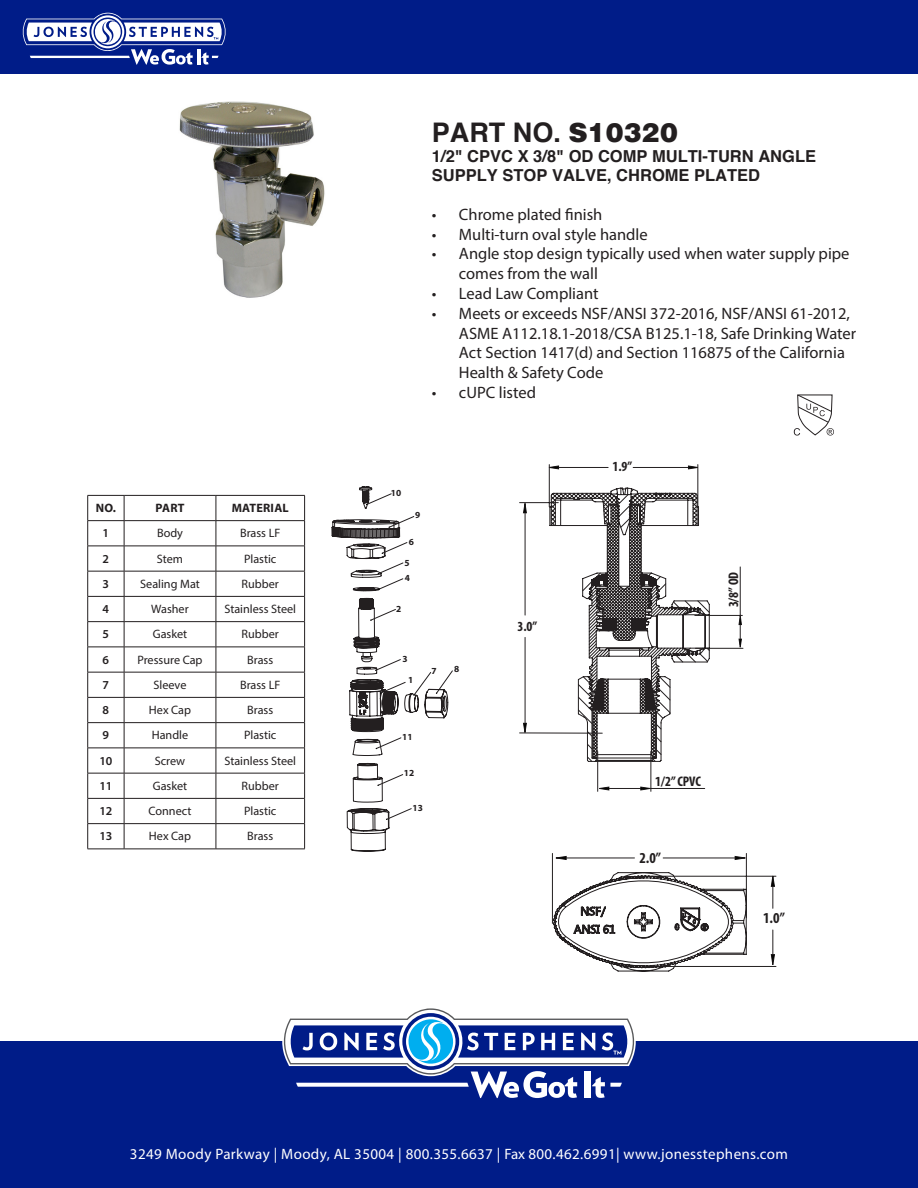
<style>
.page{position:relative;width:918px;height:1188px;background:#fff}
.page>*{position:absolute;margin:0;border:0;box-sizing:border-box;transform-origin:0 0}
.t1{font:700 27px "Helvetica";color:#231f20}
.t2{font:16.5px/19.8px "Myriad Pro";color:#231f20}
.t3{font:700 16.5px "Helvetica";color:#231f20}
.t4{font:700 condensed 15.3px "Myriad Pro";color:#231f20}
.t5{font:15px "Myriad Pro";letter-spacing:.025em;color:#fff}
.t6{font:700 condensed 13.95px "Myriad Pro";color:#231f20}
.t7{font:12.15px "Myriad Pro";color:#231f20}
.t8{font:600 12.15px "Myriad Pro";color:#231f20}
.t9{font:700 12.15px "Myriad Pro";letter-spacing:.02em;color:#231f20}
.t10{font:700 9.3px "Myriad Pro";color:#231f20}
.s1{font-weight:900}
</style>
<div class="page">
<div style="left:0;top:1041px;width:918px;height:147px;background:#001c88"></div>
<svg style="left:282px;top:1008px;width:354px;height:90px"></svg>
<div style="left:0;top:0;width:918px;height:73px;background:#001c88"></div>
<svg style="left:22px;top:13px;width:204px;height:52px"></svg>
<img style="left:179px;top:101px;width:146px;height:197px">
<svg style="left:332px;top:486px;width:121px;height:366px"></svg>
<hr style="left:698px;top:465px;width:1px;height:42px;background:#231f20">
<hr style="left:549px;top:465px;width:1px;height:42px;background:#231f20">
<hr style="left:695px;top:648px;width:48px;height:1px;background:#231f20">
<hr style="left:695px;top:615px;width:47px;height:1px;background:#231f20">
<hr style="left:740px;top:567px;width:1px;height:49px;background:#231f20">
<hr style="left:520px;top:502px;width:38px;height:1px;background:#231f20">
<hr style="left:520px;top:733px;width:82px;height:1px;background:#231f20">
<svg style="left:549px;top:465px;width:149px;height:4px"></svg>
<svg style="left:739px;top:615px;width:3px;height:33px"></svg>
<svg style="left:523px;top:503px;width:4px;height:230px"></svg>
<hr style="left:597px;top:751px;width:1px;height:40px;background:#231f20">
<hr style="left:651px;top:751px;width:1px;height:40px;background:#231f20">
<hr style="left:645px;top:788px;width:60px;height:1px;background:#231f20">
<svg style="left:599px;top:786px;width:52px;height:5px"></svg>
<svg style="left:549px;top:487px;width:161px;height:275px"></svg>
<hr style="left:640px;top:876px;width:136px;height:1px;background:#231f20">
<hr style="left:645px;top:966px;width:131px;height:1px;background:#231f20">
<hr style="left:746px;top:853px;width:1px;height:65px;background:#231f20">
<hr style="left:552px;top:853px;width:1px;height:70px;background:#231f20">
<svg style="left:553px;top:856px;width:222px;height:116px"></svg>
<hr style="left:87px;top:495px;width:37px;height:1px;background:#231f20">
<hr style="left:124px;top:495px;width:92px;height:1px;background:#231f20">
<svg style="left:124px;top:496px;width:1px;height:353px"></svg>
<hr style="left:216px;top:495px;width:89px;height:1px;background:#231f20">
<svg style="left:216px;top:496px;width:1px;height:353px"></svg>
<svg style="left:304px;top:496px;width:1px;height:353px"></svg>
<hr style="left:124px;top:520px;width:92px;height:1px;background:#231f20">
<hr style="left:216px;top:520px;width:89px;height:1px;background:#231f20">
<hr style="left:124px;top:546px;width:92px;height:1px;background:#231f20">
<hr style="left:216px;top:546px;width:89px;height:1px;background:#231f20">
<hr style="left:124px;top:571px;width:92px;height:1px;background:#231f20">
<hr style="left:216px;top:571px;width:89px;height:1px;background:#231f20">
<hr style="left:124px;top:596px;width:92px;height:1px;background:#231f20">
<hr style="left:216px;top:596px;width:89px;height:1px;background:#231f20">
<hr style="left:124px;top:621px;width:92px;height:1px;background:#231f20">
<hr style="left:216px;top:621px;width:89px;height:1px;background:#231f20">
<hr style="left:124px;top:647px;width:92px;height:1px;background:#231f20">
<hr style="left:216px;top:647px;width:89px;height:1px;background:#231f20">
<hr style="left:124px;top:672px;width:92px;height:1px;background:#231f20">
<hr style="left:216px;top:672px;width:89px;height:1px;background:#231f20">
<hr style="left:124px;top:697px;width:92px;height:1px;background:#231f20">
<hr style="left:216px;top:697px;width:89px;height:1px;background:#231f20">
<hr style="left:124px;top:722px;width:92px;height:1px;background:#231f20">
<hr style="left:216px;top:722px;width:89px;height:1px;background:#231f20">
<hr style="left:124px;top:748px;width:92px;height:1px;background:#231f20">
<hr style="left:216px;top:748px;width:89px;height:1px;background:#231f20">
<hr style="left:124px;top:773px;width:92px;height:1px;background:#231f20">
<hr style="left:216px;top:773px;width:89px;height:1px;background:#231f20">
<hr style="left:124px;top:798px;width:92px;height:1px;background:#231f20">
<hr style="left:216px;top:798px;width:89px;height:1px;background:#231f20">
<hr style="left:124px;top:823px;width:92px;height:1px;background:#231f20">
<hr style="left:216px;top:823px;width:89px;height:1px;background:#231f20">
<hr style="left:124px;top:849px;width:92px;height:1px;background:#231f20">
<hr style="left:216px;top:849px;width:89px;height:1px;background:#231f20">
<hr style="left:87px;top:520px;width:37px;height:1px;background:#231f20">
<hr style="left:87px;top:546px;width:37px;height:1px;background:#231f20">
<hr style="left:87px;top:571px;width:37px;height:1px;background:#231f20">
<hr style="left:87px;top:596px;width:37px;height:1px;background:#231f20">
<hr style="left:87px;top:621px;width:37px;height:1px;background:#231f20">
<hr style="left:87px;top:647px;width:37px;height:1px;background:#231f20">
<hr style="left:87px;top:672px;width:37px;height:1px;background:#231f20">
<hr style="left:87px;top:697px;width:37px;height:1px;background:#231f20">
<hr style="left:87px;top:722px;width:37px;height:1px;background:#231f20">
<hr style="left:87px;top:748px;width:37px;height:1px;background:#231f20">
<hr style="left:87px;top:773px;width:37px;height:1px;background:#231f20">
<hr style="left:87px;top:798px;width:37px;height:1px;background:#231f20">
<hr style="left:87px;top:823px;width:37px;height:1px;background:#231f20">
<svg style="left:87px;top:496px;width:1px;height:353px"></svg>
<hr style="left:87px;top:849px;width:37px;height:1px;background:#231f20">
<svg style="left:794px;top:394px;width:40px;height:42px"></svg>
<p class="t1" style="left:432px;top:116px;width:248px">PART NO. <span class="s1">S10320</span></p>
<p class="t3" style="left:432px;top:145px;width:386px">1/2" CPVC X 3/8" OD COMP MULTI-TURN ANGLE</p>
<p class="t3" style="left:432px;top:165px;width:330px">SUPPLY STOP VALVE, CHROME PLATED</p>
<p class="t2" style="left:432px;top:204px;width:172px">• Chrome plated finish</p>
<p class="t2" style="left:432px;top:224px;width:217px">• Multi-turn oval style handle</p>
<p class="t2" style="left:459px;top:244px;width:392px;text-indent:-27px">• Angle stop design typically used when water supply pipe comes from the wall</p>
<p class="t2" style="left:432px;top:283px;width:168px">• Lead Law Compliant</p>
<p class="t2" style="left:459px;top:303px;width:399px;text-indent:-27px">• Meets or exceeds NSF/ANSI 372-2016, NSF/ANSI 61-2012, ASME A112.18.1-2018/CSA B125.1-18, Safe Drinking Water Act Section 1417(d) and Section 116875 of the California Health &amp; Safety Code</p>
<p class="t2" style="left:432px;top:382px;width:106px">• cUPC listed</p>
<p class="t9" style="left:96px;top:500px;width:22px">NO.</p>
<p class="t9" style="left:156px;top:500px;width:31px">PART</p>
<p class="t9" style="left:232px;top:500px;width:59px">MATERIAL</p>
<p class="t8" style="left:103px;top:525px;width:8px">1</p>
<p class="t7" style="left:157px;top:526px;width:27px">Body</p>
<p class="t7" style="left:240px;top:526px;width:42px">Brass LF</p>
<p class="t8" style="left:103px;top:551px;width:8px">2</p>
<p class="t7" style="left:157px;top:551px;width:28px">Stem</p>
<p class="t7" style="left:244px;top:551px;width:34px">Plastic</p>
<p class="t8" style="left:103px;top:576px;width:8px">3</p>
<p class="t7" style="left:140px;top:576px;width:61px">Sealing Mat</p>
<p class="t7" style="left:242px;top:576px;width:39px">Rubber</p>
<p class="t8" style="left:103px;top:601px;width:8px">4</p>
<p class="t7" style="left:151px;top:601px;width:39px">Washer</p>
<p class="t7" style="left:224px;top:601px;width:73px">Stainless Steel</p>
<p class="t8" style="left:103px;top:626px;width:8px">5</p>
<p class="t7" style="left:153px;top:627px;width:36px">Gasket</p>
<p class="t7" style="left:242px;top:627px;width:39px">Rubber</p>
<p class="t8" style="left:103px;top:652px;width:8px">6</p>
<p class="t7" style="left:138px;top:652px;width:67px">Pressure Cap</p>
<p class="t7" style="left:247px;top:652px;width:28px">Brass</p>
<p class="t8" style="left:103px;top:677px;width:8px">7</p>
<p class="t7" style="left:154px;top:677px;width:34px">Sleeve</p>
<p class="t7" style="left:240px;top:677px;width:42px">Brass LF</p>
<p class="t8" style="left:103px;top:702px;width:8px">8</p>
<p class="t7" style="left:149px;top:702px;width:44px">Hex Cap</p>
<p class="t7" style="left:247px;top:702px;width:28px">Brass</p>
<p class="t8" style="left:103px;top:727px;width:8px">9</p>
<p class="t7" style="left:152px;top:728px;width:38px">Handle</p>
<p class="t7" style="left:244px;top:728px;width:34px">Plastic</p>
<p class="t8" style="left:99px;top:753px;width:15px">10</p>
<p class="t7" style="left:155px;top:753px;width:32px">Screw</p>
<p class="t7" style="left:224px;top:753px;width:73px">Stainless Steel</p>
<p class="t8" style="left:99px;top:778px;width:15px">11</p>
<p class="t7" style="left:153px;top:778px;width:36px">Gasket</p>
<p class="t7" style="left:242px;top:778px;width:39px">Rubber</p>
<p class="t8" style="left:99px;top:803px;width:15px">12</p>
<p class="t7" style="left:149px;top:803px;width:44px">Connect</p>
<p class="t7" style="left:244px;top:803px;width:34px">Plastic</p>
<p class="t8" style="left:99px;top:828px;width:15px">13</p>
<p class="t7" style="left:149px;top:829px;width:44px">Hex Cap</p>
<p class="t7" style="left:247px;top:829px;width:28px">Brass</p>
<p class="t10" style="left:391px;top:487px;width:12px">10</p>
<p class="t10" style="left:415px;top:509px;width:7px">9</p>
<p class="t10" style="left:409px;top:536px;width:7px">6</p>
<p class="t10" style="left:405px;top:557px;width:7px">5</p>
<p class="t10" style="left:405px;top:572px;width:7px">4</p>
<p class="t10" style="left:396px;top:603px;width:7px">2</p>
<p class="t10" style="left:402px;top:653px;width:7px">3</p>
<p class="t10" style="left:408px;top:674px;width:7px">1</p>
<p class="t10" style="left:432px;top:664px;width:7px">7</p>
<p class="t10" style="left:454px;top:663px;width:7px">8</p>
<p class="t10" style="left:402px;top:731px;width:12px">11</p>
<p class="t10" style="left:404px;top:767px;width:12px">12</p>
<p class="t10" style="left:413px;top:801px;width:12px">13</p>
<p class="t6" style="left:517px;top:618px;width:21px">3.0”</p>
<p class="t6" style="left:612px;top:458px;width:21px">1.9”</p>
<p class="t6" style="left:725px;top:607px;width:37px;rotate:-90deg">3/8” OD</p>
<p class="t6" style="left:655px;top:773px;width:47px">1/2” CPVC</p>
<p class="t4" style="left:639px;top:849px;width:23px">2.0”</p>
<p class="t4" style="left:763px;top:908px;width:23px">1.0”</p>
<p class="t5" style="left:130px;top:1145px;width:660px">3249 Moody Parkway | Moody, AL 35004 | 800.355.6637 | Fax 800.462.6991| www.jonesstephens.com</p>
</div>
